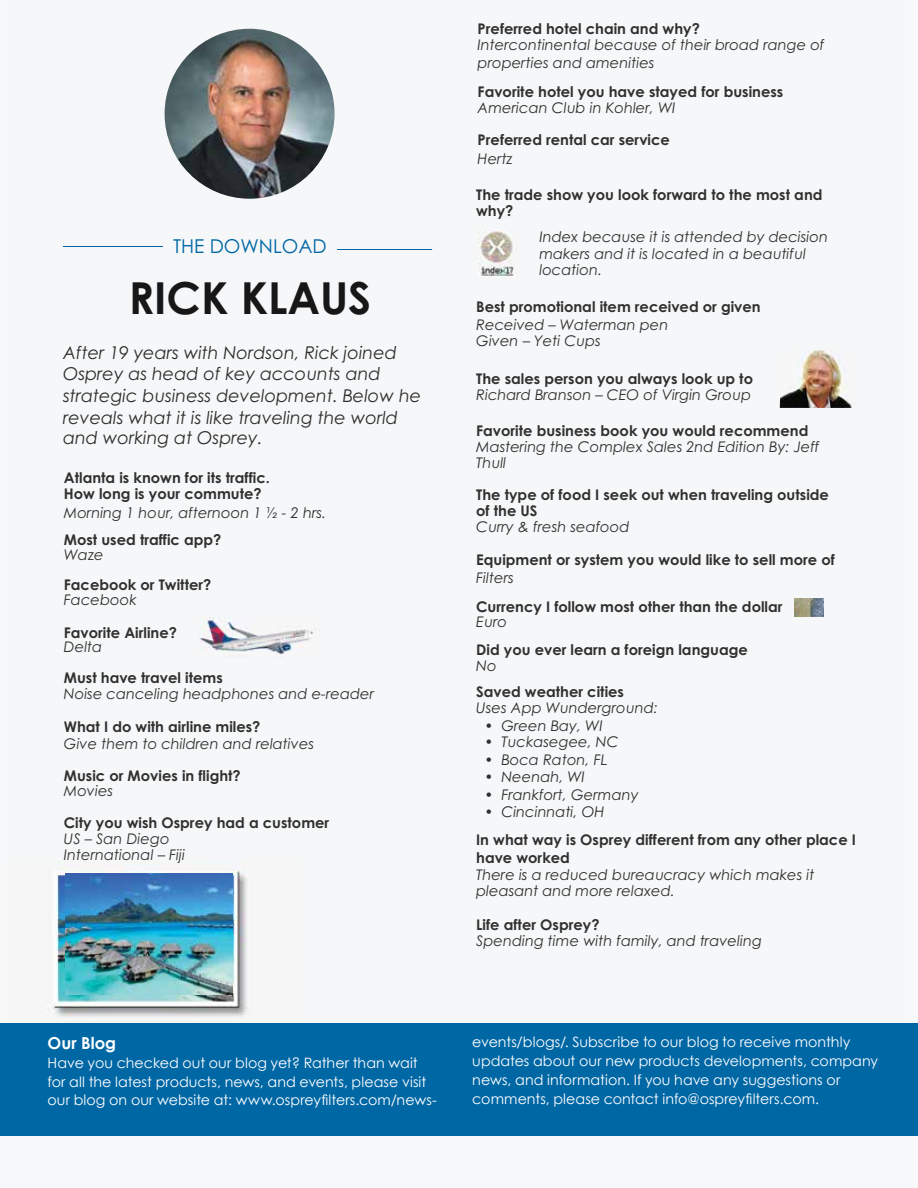
<style>
.page{position:relative;width:918px;height:1188px;background:#f7f8f9}
.page>*{position:absolute;margin:0;border:0;box-sizing:border-box;transform-origin:0 0}
.t1{font:700 44.1px "Century Gothic";color:#171718}
.t2{font:19.05px "Century Gothic";color:#0068a6}
.t3{font:italic 17.7px/21.3px "Century Gothic";color:#2d2d2d}
.t4{font:700 16.5px "Century Gothic";letter-spacing:.005em;color:#fff}
.t5{font:700 14.7px/16.2px "Century Gothic";color:#303030}
.t6{font:italic 14.7px/16.2px "Century Gothic";color:#303030}
.t7{font:14.25px/18.8px "Century Gothic";letter-spacing:.005em;color:#fff}
</style>
<div class="page">
<img style="left:4px;top:862px;width:296px;height:162px">
<hr style="left:63px;top:246px;width:99px;height:1px;background:#0068a6">
<hr style="left:338px;top:249px;width:94px;height:1px;background:#0068a6">
<img style="left:165px;top:29px;width:170px;height:170px;border-radius:85px">
<img style="left:478px;top:230px;width:38px;height:46px">
<img style="left:198px;top:617px;width:116px;height:41px">
<img style="left:794px;top:598px;width:30px;height:18px">
<img style="left:780px;top:350px;width:74px;height:58px">
<div style="left:0;top:1024px;width:918px;height:112px;background:#0067a5"></div>
<img style="left:66px;top:874px;width:166px;height:121px">
<p class="t2" style="left:173px;top:235px;width:155px">THE DOWNLOAD</p>
<h1 class="t1" style="left:129px;top:271px;width:244px">RICK KLAUS</h1>
<p class="t3" style="left:63px;top:342px;width:360px">After 19 years with Nordson, Rick joined Osprey as head of key accounts and strategic business development. Below he reveals what it is like traveling the world and working at Osprey.</p>
<p class="t5" style="left:64px;top:469px;width:208px">Atlanta is known for its traffic.<br>How long is your commute?</p>
<p class="t6" style="left:64px;top:505px;width:264px">Morning 1 hour, afternoon 1 ½ - 2 hrs.</p>
<p class="t5" style="left:64px;top:531px;width:159px">Most used traffic app?</p>
<p class="t6" style="left:64px;top:546px;width:41px">Waze</p>
<p class="t5" style="left:64px;top:576px;width:149px">Facebook or Twitter?</p>
<p class="t6" style="left:64px;top:591px;width:74px">Facebook</p>
<p class="t5" style="left:64px;top:624px;width:115px">Favorite Airline?</p>
<p class="t6" style="left:64px;top:639px;width:40px">Delta</p>
<p class="t5" style="left:64px;top:669px;width:161px">Must have travel items</p>
<p class="t6" style="left:64px;top:686px;width:312px">Noise canceling headphones and e-reader</p>
<p class="t5" style="left:64px;top:719px;width:198px">What I do with airline miles?</p>
<p class="t6" style="left:64px;top:735px;width:252px">Give them to children and relatives</p>
<p class="t5" style="left:64px;top:767px;width:178px">Music or Movies in flight?</p>
<p class="t6" style="left:64px;top:782px;width:51px">Movies</p>
<p class="t5" style="left:64px;top:814px;width:267px">City you wish Osprey had a customer</p>
<p class="t6" style="left:64px;top:831px;width:123px">US – San Diego<br>International – Fiji</p>
<p class="t4" style="left:48px;top:1033px;width:70px">Our Blog</p>
<p class="t7" style="left:48px;top:1053px;width:391px">Have you checked out our blog yet? Rather than wait for all the latest products, news, and events, please visit our blog on our website at: www.ospreyfilters.com/news-</p>
<p class="t5" style="left:478px;top:20px;width:224px">Preferred hotel chain and why?</p>
<p class="t6" style="left:478px;top:36px;width:348px;line-height:17.7px">Intercontinental because of their broad range of properties and amenities</p>
<p class="t5" style="left:478px;top:83px;width:307px">Favorite hotel you have stayed for business</p>
<p class="t6" style="left:478px;top:99px;width:199px">American Club in Kohler, WI</p>
<p class="t5" style="left:478px;top:131px;width:194px">Preferred rental car service</p>
<p class="t6" style="left:478px;top:150px;width:37px">Hertz</p>
<p class="t5" style="left:476px;top:186px;width:348px">The trade show you look forward to the most and why?</p>
<p class="t6" style="left:539px;top:229px;width:290px">Index because it is attended by decision makers and it is located in a beautiful location.</p>
<p class="t5" style="left:476px;top:298px;width:286px">Best promotional item received or given</p>
<p class="t6" style="left:476px;top:316px;width:194px">Received – Waterman pen<br>Given – Yeti Cups</p>
<p class="t5" style="left:476px;top:370px;width:278px">The sales person you always look up to</p>
<p class="t6" style="left:476px;top:386px;width:276px">Richard Branson – CEO of Virgin Group</p>
<p class="t5" style="left:476px;top:422px;width:334px">Favorite business book you would recommend</p>
<p class="t6" style="left:476px;top:438px;width:345px">Mastering the Complex Sales 2nd Edition By: Jeff<br>Thull</p>
<p class="t5" style="left:476px;top:486px;width:354px">The type of food I seek out when traveling outside of the US</p>
<p class="t6" style="left:476px;top:519px;width:155px">Curry &amp; fresh seafood</p>
<p class="t5" style="left:476px;top:551px;width:360px">Equipment or system you would like to sell more of</p>
<p class="t6" style="left:476px;top:569px;width:39px">Filters</p>
<p class="t5" style="left:476px;top:599px;width:308px">Currency I follow most other than the dollar</p>
<p class="t6" style="left:476px;top:613px;width:32px">Euro</p>
<p class="t5" style="left:476px;top:641px;width:273px">Did you ever learn a foreign language</p>
<p class="t6" style="left:476px;top:657px;width:22px">No</p>
<p class="t5" style="left:476px;top:683px;width:149px">Saved weather cities</p>
<p class="t6" style="left:476px;top:699px;width:183px">Uses App Wunderground:</p>
<p class="t6" style="left:484px;top:717px;width:120px">• Green Bay, WI</p>
<p class="t6" style="left:484px;top:733px;width:136px">• Tuckasegee, NC</p>
<p class="t6" style="left:484px;top:751px;width:125px">• Boca Raton, FL</p>
<p class="t6" style="left:484px;top:769px;width:102px">• Neenah, WI</p>
<p class="t6" style="left:484px;top:786px;width:156px">• Frankfort, Germany</p>
<p class="t6" style="left:484px;top:804px;width:122px">• Cincinnati, OH</p>
<p class="t5" style="left:476px;top:831px;width:381px;line-height:17.7px">In what way is Osprey different from any other place I have worked</p>
<p class="t6" style="left:476px;top:867px;width:340px">There is a reduced bureaucracy which makes it</p>
<p class="t5" style="left:476px;top:917px;width:125px">Life after Osprey?</p>
<p class="t6" style="left:476px;top:933px;width:287px">Spending time with family, and traveling</p>
<p class="t6" style="left:476px;top:883px;width:200px">pleasant and more relaxed.</p>
<p class="t7" style="left:472px;top:1033px;width:407px">events/blogs/. Subscribe to our blog to receive monthly updates about our new products developments, company news, and information. If you have any suggestions or comments, please contact info@ospreyfilters.com.</p>
</div>
